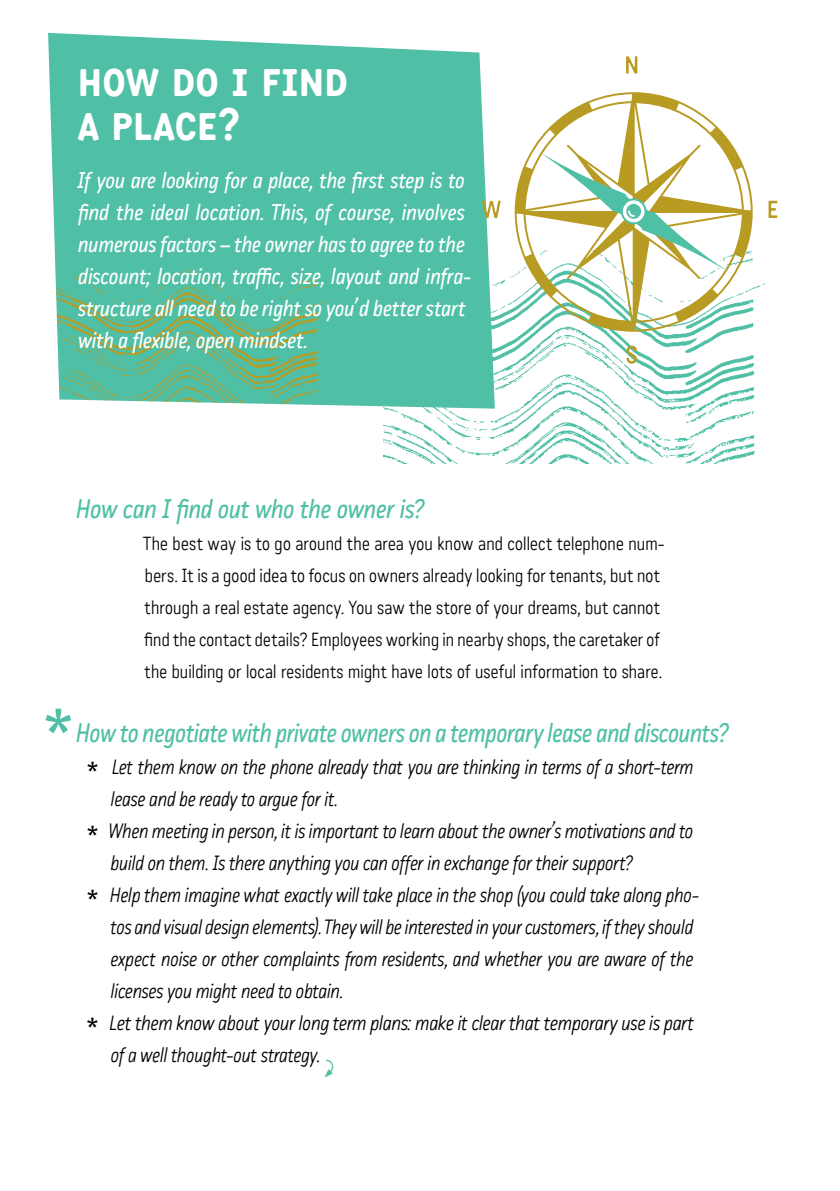
<style>
.page{position:relative;width:840px;height:1191px;background:#fff}
.page>*{position:absolute;margin:0;border:0;box-sizing:border-box;transform-origin:0 0}
.t1{font:66.4px "Ubuntu Mono";color:#4fbfa5}
.t2{font:44px/44px "Katarine Bold SC";letter-spacing:-.005em;color:#fff}
.t3{font:italic 500 26px "Katarine";letter-spacing:-.005em;color:#4fbfa5}
.t4{font:italic 500 22px/32px "Katarine";letter-spacing:.005em;color:#fff}
.t5{font:italic 300 20px "Katarine";letter-spacing:.005em;color:#000}
.t6{font:20px "Katarine Light Expert";color:#4fbfa5}
.t7{font:300 18.4px/32px "Katarine";letter-spacing:.01em;color:#000}
.s1{font-family:"Ubuntu Mono";font-weight:400;font-style:normal;font-size:26px}
</style>
<div class="page">
<img style="left:383px;top:252px;width:382px;height:211px">
<svg style="left:48px;top:33px;width:446px;height:375px;background:#5fc4ad"></svg>
<img style="left:53px;top:187px;width:327px;height:219px">
<svg style="left:515px;top:93px;width:236px;height:238px"></svg>
<svg style="left:768px;top:201px;width:8px;height:17px"></svg>
<svg style="left:482px;top:200px;width:18px;height:18px"></svg>
<svg style="left:626px;top:56px;width:11px;height:18px"></svg>
<svg style="left:626px;top:346px;width:10px;height:18px"></svg>
<svg style="left:533px;top:149px;width:200px;height:126px"></svg>
<h2 class="t2" style="left:77px;top:58px;width:273px">HOW DO I FIND<br>A PLACE?</h2>
<p class="t4" style="left:77px;top:164px;width:395px">If you are looking for a place, the first step is to find the ideal location. This, of course, involves numerous factors – the owner has to agree to the discount; location, traffic, size, layout and infra&shy;structure all need to be right so you’d better start with a flexible, open mindset.</p>
<h3 class="t3" style="left:76px;top:493px;width:351px">How can I find out who the owner is?</h3>
<p class="t7" style="left:143px;top:528px;width:522px">The best way is to go around the area you know and collect telephone num&shy;bers. It is a good idea to focus on owners already looking for tenants, but not through a real estate agency. You saw the store of your dreams, but cannot find the contact details? Employees working in nearby shops, the caretaker of the building or local residents might have lots of useful information to share.</p>
<h1 class="t1" style="left:42px;top:694px;width:35px">*</h1>
<h3 class="t3" style="left:76px;top:717px;width:655px">How to negotiate with private owners on a temporary lease and discounts?</h3>
<p class="t5" style="left:86px;top:755px;width:608px"><span class="s1">*</span> Let them know on the phone already that you are thinking in terms of a short-term</p>
<p class="t5" style="left:111px;top:787px;width:228px">lease and be ready to argue for it.</p>
<p class="t5" style="left:86px;top:819px;width:608px"><span class="s1">*</span> When meeting in person, it is important to learn about the owner’s motivations and to</p>
<p class="t5" style="left:110px;top:851px;width:525px">build on them. Is there anything you can offer in exchange for their support?</p>
<p class="t5" style="left:86px;top:883px;width:614px"><span class="s1">*</span> Help them imagine what exactly will take place in the shop (you could take along pho-</p>
<p class="t5" style="left:111px;top:915px;width:583px">tos and visual design elements). They will be interested in your customers, if they should</p>
<p class="t5" style="left:110px;top:947px;width:584px">expect noise or other complaints from residents, and whether you are aware of the</p>
<p class="t5" style="left:111px;top:979px;width:233px">licenses you might need to obtain.</p>
<p class="t5" style="left:86px;top:1011px;width:609px"><span class="s1">*</span> Let them know about your long term plans: make it clear that temporary use is part</p>
<p class="t5" style="left:111px;top:1043px;width:211px">of a well thought-out strategy.</p>
<p class="t6" style="left:324px;top:1056px;width:12px">¶</p>
</div>
